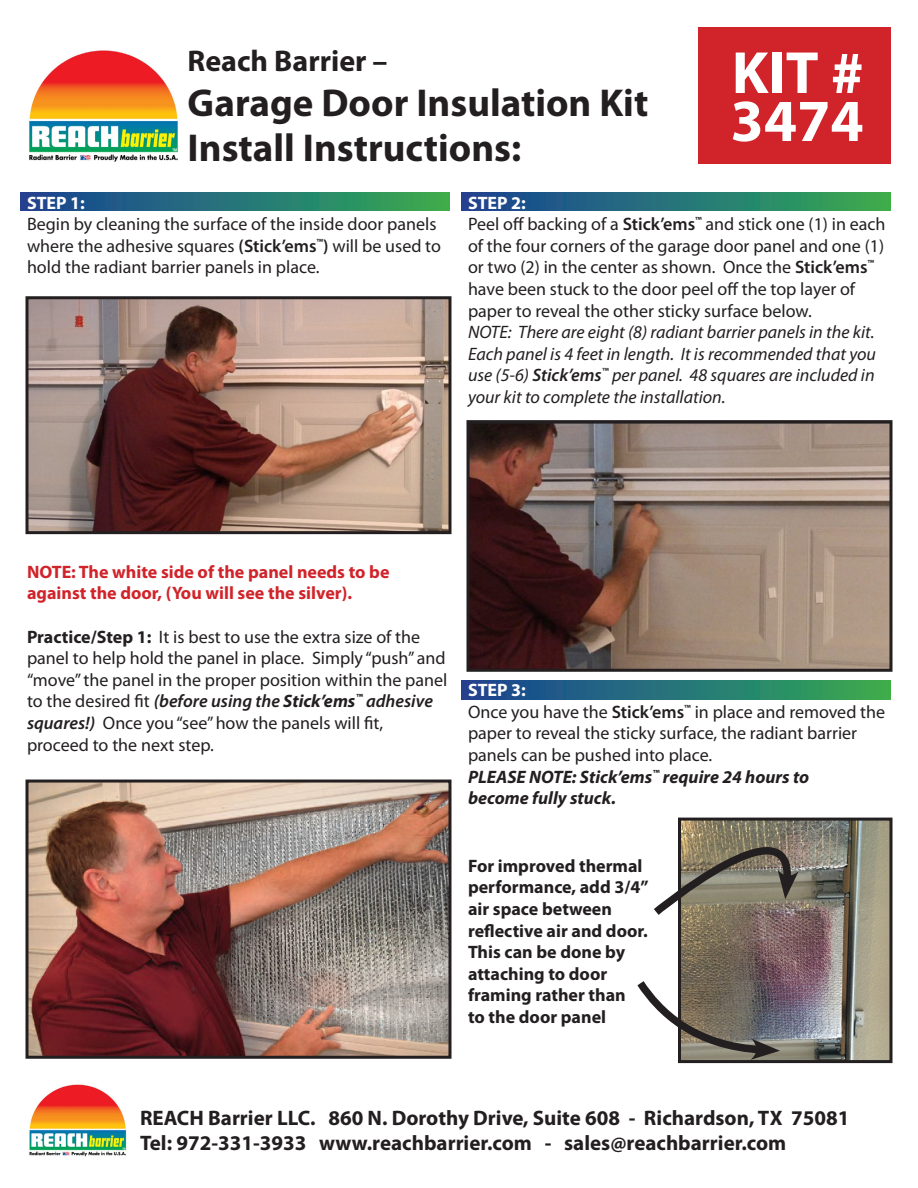
<style>
.page{position:relative;width:918px;height:1188px;background:#fff}
.page>*{position:absolute;margin:0;border:0;box-sizing:border-box;transform-origin:0 0}
.t1{font:700 60px/48px "Myriad Pro";color:#fff}
.t2{font:700 39px/45px "Myriad Pro";color:#231f20}
.t3{font:700 30px "Myriad Pro";color:#231f20}
.t4{font:700 21px/25.2px "Myriad Pro";color:#231f20}
.t5{font:18px/21.6px "Myriad Pro";color:#231f20}
.t6{font:italic 18px/21.6px "Myriad Pro";color:#231f20;text-align:justify}
.t7{font:700 18px/21.6px "Myriad Pro";color:#231f20}
.t8{font:700 18px/21.6px "Myriad Pro";color:#d1232a}
.t9{font:700 18px "Myriad Pro";color:#fff}
.s1{font-weight:600}
.s2{font-weight:700}
.s3{font-weight:600;font-style:italic}
.s4{font-weight:700;font-style:italic}
</style>
<div class="page">
<div style="left:21px;top:192px;width:429px;height:19px;background:linear-gradient(to right,#1a4197,#36ac52)"></div>
<div style="left:462px;top:192px;width:429px;height:19px;background:linear-gradient(to right,#1a4197,#36ac52)"></div>
<div style="left:462px;top:681px;width:429px;height:18px;background:linear-gradient(to right,#1a4197,#36ac52)"></div>
<div style="left:699px;top:27px;width:192px;height:136px;background:#d1232a"></div>
<img style="left:29px;top:50px;width:149px;height:112px">
<img style="left:29px;top:1084px;width:98px;height:73px">
<img style="left:30px;top:300px;width:418px;height:230px">
<div style="left:26px;top:296px;width:426px;height:238px;border:3px solid #231f20"></div>
<img style="left:30px;top:784px;width:418px;height:271px">
<div style="left:26px;top:780px;width:426px;height:279px;border:3px solid #231f20"></div>
<img style="left:470px;top:424px;width:418px;height:244px">
<div style="left:466px;top:420px;width:426px;height:252px;border:3px solid #231f20"></div>
<img style="left:682px;top:822px;width:206px;height:237px">
<div style="left:678px;top:818px;width:214px;height:245px;border:3px solid #231f20"></div>
<svg style="left:654px;top:817px;width:145px;height:103px;background:#8f8879"></svg>
<svg style="left:637px;top:973px;width:143px;height:87px"></svg>
<p class="t3" style="left:188px;top:41px;width:202px">Reach Barrier –</p>
<p class="t2" style="left:188px;top:79px;width:462px">Garage Door Insulation Kit<br>Install Instructions:</p>
<p class="t1" style="left:731px;top:47px;width:135px">KIT #<br>3474</p>
<p class="t9" style="left:27px;top:191px;width:59px">STEP 1:</p>
<p class="t5" style="left:27px;top:213px;width:416px">Begin by cleaning the surface of the inside door panels where the adhesive squares <span class="s1">(Stick’ems</span><sup>™</sup><span class="s1">)</span> will be used to hold the radiant barrier panels in place.</p>
<p class="t9" style="left:468px;top:191px;width:59px">STEP 2:</p>
<p class="t5" style="left:468px;top:213px;width:419px">Peel off backing of a <span class="s1">Stick’ems</span><sup>™</sup> and stick one (1) in each of the four corners of the garage door panel and one (1) or two (2) in the center as shown. Once the <span class="s1">Stick’ems</span><sup>™ </sup>have been stuck to the door peel off the top layer of paper to reveal the other sticky surface below.</p>
<p class="t6" style="left:468px;top:321px;width:410px">NOTE: There are eight (8) radiant barrier panels in the kit.<br>Each panel is 4 feet in length. It is recommended that you use (5-6) <span class="s1">Stick’ems</span><sup>™</sup> per panel. 48 squares are included in your kit to complete the installation.</p>
<p class="t8" style="left:27px;top:560px;width:364px">NOTE: The white side of the panel needs to be against the door, (You will see the silver).</p>
<p class="t5" style="left:27px;top:625px;width:422px"><span class="s2">Practice/Step 1:</span> It is best to use the extra size of the panel to help hold the panel in place. Simply “push” and “move” the panel in the proper position within the panel to the desired fit <span class="s3">(before using the</span> <span class="s4">Stick’ems</span><sup>™</sup> <span class="s3">adhesive squares!)</span> Once you “see” how the panels will fit, proceed to the next step.</p>
<p class="t9" style="left:468px;top:678px;width:59px">STEP 3:</p>
<p class="t5" style="left:468px;top:701px;width:419px">Once you have the <span class="s1">Stick’ems</span><sup>™</sup> in place and removed the paper to reveal the sticky surface, the radiant barrier panels can be pushed into place.<br><span class="s4">PLEASE NOTE: Stick’ems</span><sup>™</sup> <span class="s4">require 24 hours to<br>become fully stuck.</span></p>
<p class="t7" style="left:468px;top:854px;width:182px">For improved thermal performance, add 3/4” air space between reflective air and door.<br>This can be done by attaching to door framing rather than<br>to the door panel</p>
<p class="t4" style="left:140px;top:1104px;width:711px">REACH Barrier LLC. 860 N. Dorothy Drive, Suite 608 - Richardson, TX 75081<br>Tel: 972-331-3933 www.reachbarrier.com - sales@reachbarrier.com</p>
</div>
